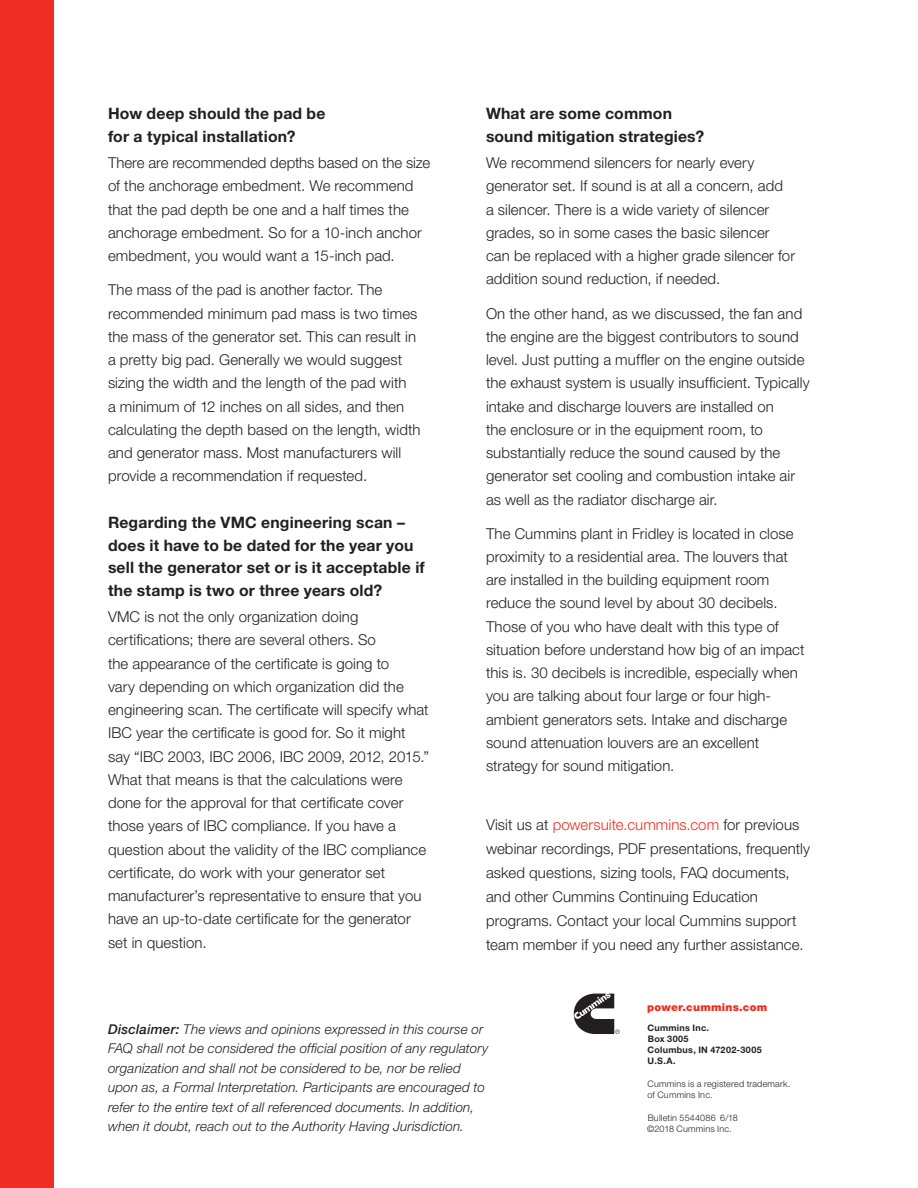
<style>
.page{position:relative;width:918px;height:1188px;background:#fff}
.page>*{position:absolute;margin:0;border:0;box-sizing:border-box;transform-origin:0 0}
.Questions_10_5{font:700 15.75px/22.5px "Helvetica Neue LT Std";letter-spacing:.015em;color:#231f20}
.Body_Copy_10_15_5{font:300 15px/23.2px "Helvetica Neue LT Std";letter-spacing:.005em;color:#231f20}
.Body_Copy_10_16{font:300 15px/24px "Helvetica Neue LT Std";letter-spacing:.005em;color:#231f20}
.Disclaimer{font:italic 300 13.5px/19.5px "Helvetica Neue LT Std";letter-spacing:.01em;color:#231f20}
.Copyright_Bulletin{font:900 10.8px "Helvetica Neue LT Std";letter-spacing:.02em;color:#ee2e22}
.Copyright_Bulletin-2{font:300 9px/11.2px "Helvetica Neue LT Std";letter-spacing:.02em;color:#231f20}
.Copyright_Bulletin-3{font:700 9px/11.2px "Helvetica Neue LT Std";letter-spacing:.03em;color:#231f20}
.s1{color:#ee2e22}
.s2{font-weight:500}
</style>
<div class="page">
<div style="left:0;top:0;width:54px;height:1188px;background:#ee2e22"></div>
<svg style="left:574px;top:994px;width:46px;height:40px"></svg>
<p class="Questions_10_5" style="left:108px;top:102px;width:219px">How deep should the pad be for a typical installation?</p>
<p class="Body_Copy_10_15_5" style="left:108px;top:151px;width:324px">There are recommended depths based on the size of the anchorage embedment. We recommend that the pad depth be one and a half times the anchorage embedment. So for a 10-inch anchor embedment, you would want a 15-inch pad.</p>
<p class="Body_Copy_10_15_5" style="left:108px;top:278px;width:314px">The mass of the pad is another factor. The recommended minimum pad mass is two times the mass of the generator set. This can result in a pretty big pad. Generally we would suggest sizing the width and the length of the pad with<br>a minimum of 12 inches on all sides, and then calculating the depth based on the length, width and generator mass. Most manufacturers will provide a recommendation if requested.</p>
<p class="Questions_10_5" style="left:108px;top:511px;width:318px">Regarding the VMC engineering scan – does it have to be dated for the year you sell the generator set or is it acceptable if the stamp is two or three years old?</p>
<p class="Body_Copy_10_15_5" style="left:108px;top:605px;width:323px">VMC is not the only organization doing certifications; there are several others. So<br>the appearance of the certificate is going to<br>vary depending on which organization did the engineering scan. The certificate will specify what IBC year the certificate is good for. So it might say “IBC 2003, IBC 2006, IBC 2009, 2012, 2015.” What that means is that the calculations were done for the approval for that certificate cover those years of IBC compliance. If you have a question about the validity of the IBC compliance certificate, do work with your generator set manufacturer’s representative to ensure that you have an up-to-date certificate for the generator set in question.</p>
<p class="Questions_10_5" style="left:486px;top:102px;width:220px">What are some common sound mitigation strategies?</p>
<p class="Body_Copy_10_15_5" style="left:486px;top:151px;width:311px">We recommend silencers for nearly every generator set. If sound is at all a concern, add<br>a silencer. There is a wide variety of silencer grades, so in some cases the basic silencer can be replaced with a higher grade silencer for addition sound reduction, if needed.</p>
<p class="Body_Copy_10_15_5" style="left:486px;top:301px;width:325px">On the other hand, as we discussed, the fan and the engine are the biggest contributors to sound level. Just putting a muffler on the engine outside the exhaust system is usually insufficient. Typically intake and discharge louvers are installed on<br>the enclosure or in the equipment room, to substantially reduce the sound caused by the generator set cooling and combustion intake air as well as the radiator discharge air.</p>
<p class="Body_Copy_10_15_5" style="left:486px;top:521px;width:320px">The Cummins plant in Fridley is located in close proximity to a residential area. The louvers that are installed in the building equipment room reduce the sound level by about 30 decibels.<br>Those of you who have dealt with this type of situation before understand how big of an impact this is. 30 decibels is incredible, especially when you are talking about four large or four high&shy;ambient generators sets. Intake and discharge sound attenuation louvers are an excellent strategy for sound mitigation.</p>
<p class="Body_Copy_10_16" style="left:486px;top:812px;width:325px">Visit us at <span class="s1">powersuite.cummins.com</span> for previous webinar recordings, PDF presentations, frequently asked questions, sizing tools, FAQ documents, and other Cummins Continuing Education programs. Contact your local Cummins support team member if you need any further assistance.</p>
<p class="Copyright_Bulletin" style="left:647px;top:1000px;width:122px">power.cummins.com</p>
<p class="Disclaimer" style="left:108px;top:1019px;width:382px"><span class="s2">Disclaimer:</span> The views and opinions expressed in this course or FAQ shall not be considered the official position of any regulatory organization and shall not be considered to be, nor be relied upon as, a Formal Interpretation. Participants are encouraged to refer to the entire text of all referenced documents. In addition, when it doubt, reach out to the Authority Having Jurisdiction.</p>
<p class="Copyright_Bulletin-3" style="left:647px;top:1022px;width:63px">Cummins Inc.<br>Box 3005</p>
<p class="Copyright_Bulletin-3" style="left:647px;top:1044px;width:116px">Columbus, IN 47202-3005<br>U.S.A.</p>
<p class="Copyright_Bulletin-2" style="left:647px;top:1078px;width:144px">Cummins is a registered trademark. of Cummins Inc.</p>
<p class="Copyright_Bulletin-2" style="left:648px;top:1112px;width:92px">Bulletin 5544086 6/18</p>
<p class="Copyright_Bulletin-2" style="left:647px;top:1123px;width:86px">©2018 Cummins Inc.</p>
</div>
